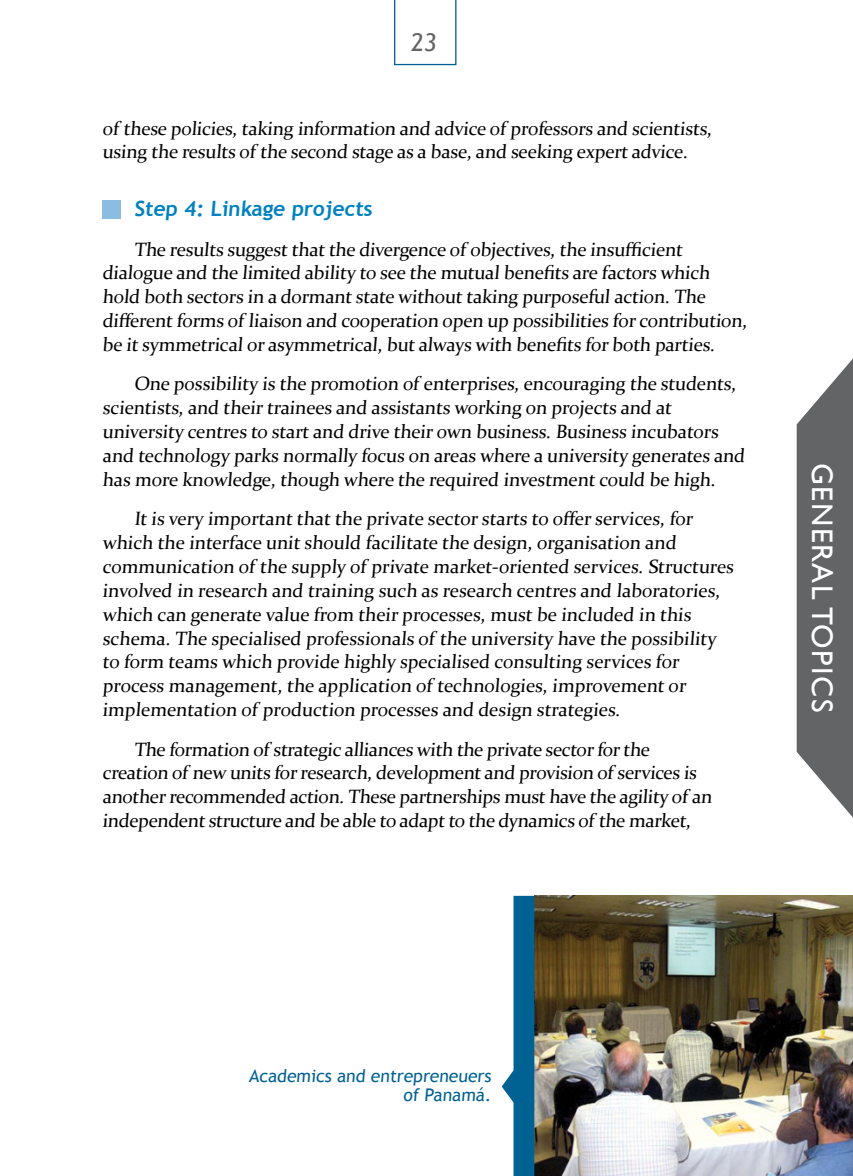
<style>
.page{position:relative;width:853px;height:1176px;background:#fff}
.page>*{position:absolute;margin:0;border:0;box-sizing:border-box;transform-origin:0 0}
.t1{font:29.75px "Gill Sans";letter-spacing:.05em;color:#fff}
.t2{font:24.5px "Trebuchet MS";color:#636466}
.t3{font:700 21px "Trebuchet MS";color:#0082c0}
.t4{font:19.25px/23.8px "Constantia";letter-spacing:-.02em;color:#000}
.Leyenda_de_foto{font:17.5px "Trebuchet MS";color:#006193}
</style>
<div class="page">
<svg style="left:394px;top:0;width:62px;height:65px"></svg>
<div style="left:103px;top:200px;width:18px;height:19px;background:#8bbde0"></div>
<img style="left:534px;top:895px;width:319px;height:280px">
<svg style="left:502px;top:895px;width:32px;height:280px"></svg>
<svg style="left:796px;top:358px;width:57px;height:460px;background:#7e7f81"></svg>
<svg style="left:847px;top:1169px;width:6px;height:7px"></svg>
<p class="t2" style="left:410px;top:28px;width:30px">23</p>
<p class="t4" style="left:103px;top:115px;width:613px">of these policies, taking information and advice of professors and scientists, using the results of the second stage as a base, and seeking expert advice.</p>
<p class="t3" style="left:134px;top:195px;width:242px">Step 4: Linkage projects</p>
<p class="t4" style="left:102px;top:236px;width:648px;text-indent:32px">The results suggest that the divergence of objectives, the insufficient dialogue and the limited ability to see the mutual benefits are factors which hold both sectors in a dormant state without taking purposeful action. The different forms of liaison and cooperation open up possibilities for contribution, be it symmetrical or asymmetrical, but always with benefits for both parties.</p>
<p class="t4" style="left:102px;top:371px;width:646px;text-indent:32px">One possibility is the promotion of enterprises, encouraging the students, scientists, and their trainees and assistants working on projects and at university centres to start and drive their own business. Business incubators and technology parks normally focus on areas where a university generates and has more knowledge, though where the required investment could be high.</p>
<p class="t4" style="left:102px;top:506px;width:635px;text-indent:32px">It is very important that the private sector starts to offer services, for which the interface unit should facilitate the design, organisation and communication of the supply of private market-oriented services. Structures involved in research and training such as research centres and laboratories, which can generate value from their processes, must be included in this schema. The specialised professionals of the university have the possibility to form teams which provide highly specialised consulting services for process management, the application of technologies, improvement or implementation of production processes and design strategies.</p>
<p class="t4" style="left:102px;top:736px;width:613px;text-indent:32px">The formation of strategic alliances with the private sector for the creation of new units for research, development and provision of services is another recommended action. These partnerships must have the agility of an independent structure and be able to adapt to the dynamics of the market,</p>
<p class="t1" style="left:839px;top:463px;width:251px;rotate:90deg">GENERAL TOPICS</p>
<p class="Leyenda_de_foto" style="left:249px;top:1065px;width:246px">Academics and entrepreneuers</p>
<p class="Leyenda_de_foto" style="left:403px;top:1084px;width:91px">of Panamá.</p>
</div>
